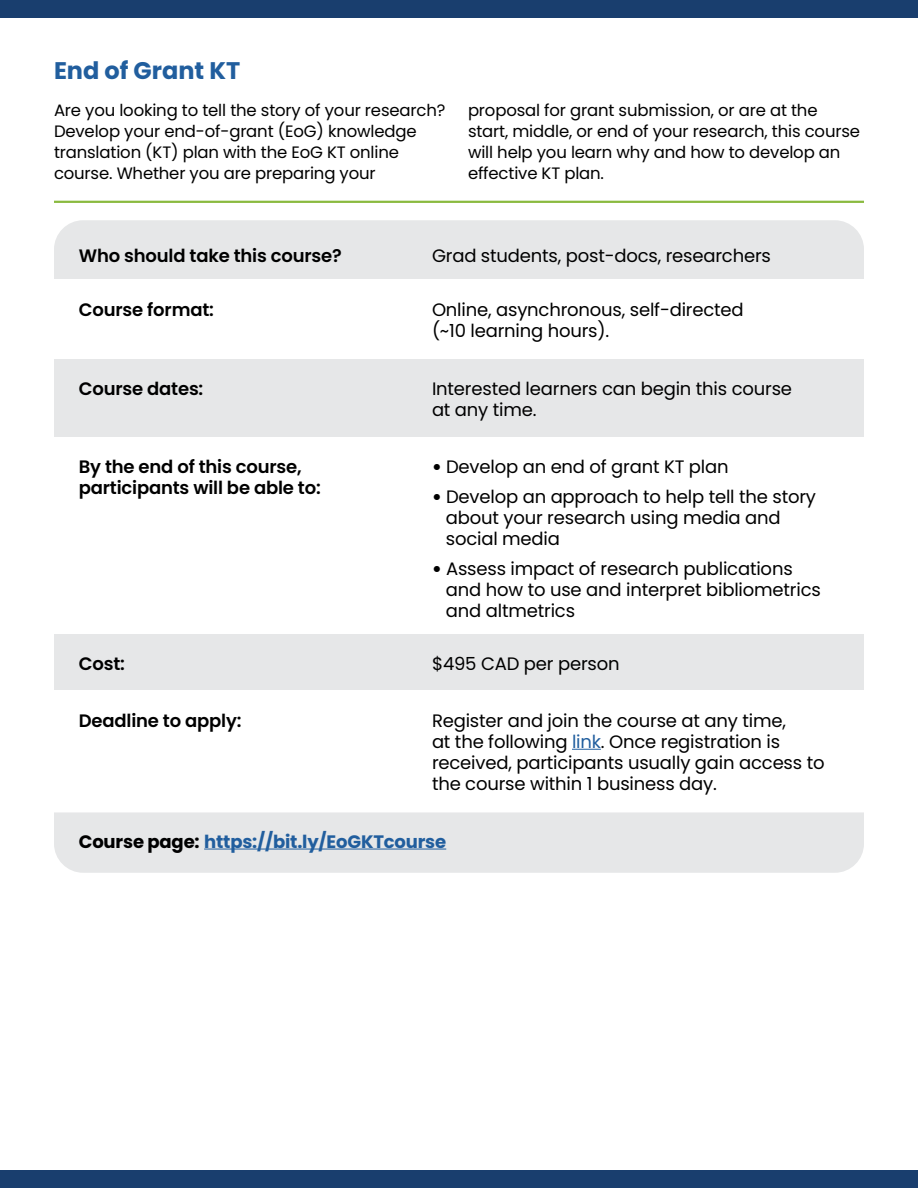
<style>
.page{position:relative;width:918px;height:1188px;background:#fff}
.page>*{position:absolute;margin:0;border:0;box-sizing:border-box;transform-origin:0 0}
.t1{font:700 24px "Poppins";color:#215e9e}
.t2{font:18px/21px "Poppins";letter-spacing:-.01em;color:#000}
.t3{font:600 18px/21px "Poppins";letter-spacing:-.01em;color:#000}
.t4{font:700 18px "Poppins";letter-spacing:-.01em;color:#215e9e}
.t5{font:16.5px/21px "Poppins";letter-spacing:-.01em;color:#000}
.s1{font-weight:900}
.s2{color:#215e9e}
.s3{color:#000}
</style>
<div class="page">
<div style="left:0;top:1170px;width:918px;height:18px;background:#193e6e"></div>
<div style="left:0;top:0;width:918px;height:17px;background:#193e6e"></div>
<div style="left:54px;top:812px;width:810px;height:61px;background:#e6e7e8"></div>
<div style="left:54px;top:220px;width:810px;height:59px;background:#e6e7e8"></div>
<div style="left:54px;top:360px;width:810px;height:77px;background:#e6e7e8"></div>
<div style="left:54px;top:634px;width:810px;height:56px;background:#e6e7e8"></div>
<svg style="left:572px;top:749px;width:29px;height:1px"></svg>
<hr style="left:204px;top:849px;width:242px;height:1px;background:#215e9e">
<hr style="left:54px;top:201px;width:810px;height:2px;background:#8aba3f">
<h1 class="t1" style="left:54px;top:57px;width:188px">End of Grant KT</h1>
<p class="t5" style="left:54px;top:100px;width:393px">Are you looking to tell the story of your research?<br>Develop your end-of-grant (EoG) knowledge translation (KT) plan with the EoG KT online course. Whether you are preparing your</p>
<p class="t5" style="left:468px;top:100px;width:394px">proposal for grant submission, or are at the start, middle, or end of your research, this course will help you learn why and how to develop an effective KT plan.</p>
<p class="t3" style="left:79px;top:245px;width:264px">Who should take this course?</p>
<p class="t2" style="left:432px;top:245px;width:340px">Grad students, post-docs, researchers</p>
<p class="t3" style="left:79px;top:299px;width:137px">Course format:</p>
<p class="t2" style="left:432px;top:299px;width:313px">Online, asynchronous, self-directed (~10 learning hours).</p>
<p class="t3" style="left:79px;top:379px;width:126px">Course dates:</p>
<p class="t2" style="left:432px;top:379px;width:362px">Interested learners can begin this course at any time.</p>
<p class="t3" style="left:79px;top:457px;width:243px">By the end of this course, participants will be able to:</p>
<p class="t2" style="left:432px;top:457px;width:298px"><span class="s1">•</span> Develop an end of grant KT plan</p>
<p class="t2" style="left:446px;top:487px;width:372px;text-indent:-14px"><span class="s1">•</span> Develop an approach to help tell the story about your research using media and social media</p>
<p class="t2" style="left:446px;top:559px;width:376px;text-indent:-14px"><span class="s1">•</span> Assess impact of research publications and how to use and interpret bibliometrics and altmetrics</p>
<p class="t3" style="left:79px;top:653px;width:48px">Cost:</p>
<p class="t2" style="left:432px;top:653px;width:189px">$495 CAD per person</p>
<p class="t3" style="left:79px;top:710px;width:164px">Deadline to apply:</p>
<p class="t2" style="left:432px;top:710px;width:394px">Register and join the course at any time,<br>at the following <span class="s2">link</span>. Once registration is received, participants usually gain access to the course within 1 business day.</p>
<p class="t4" style="left:79px;top:831px;width:369px"><span class="s3">Course page:</span> https://bit.ly/EoGKTcourse</p>
</div>
